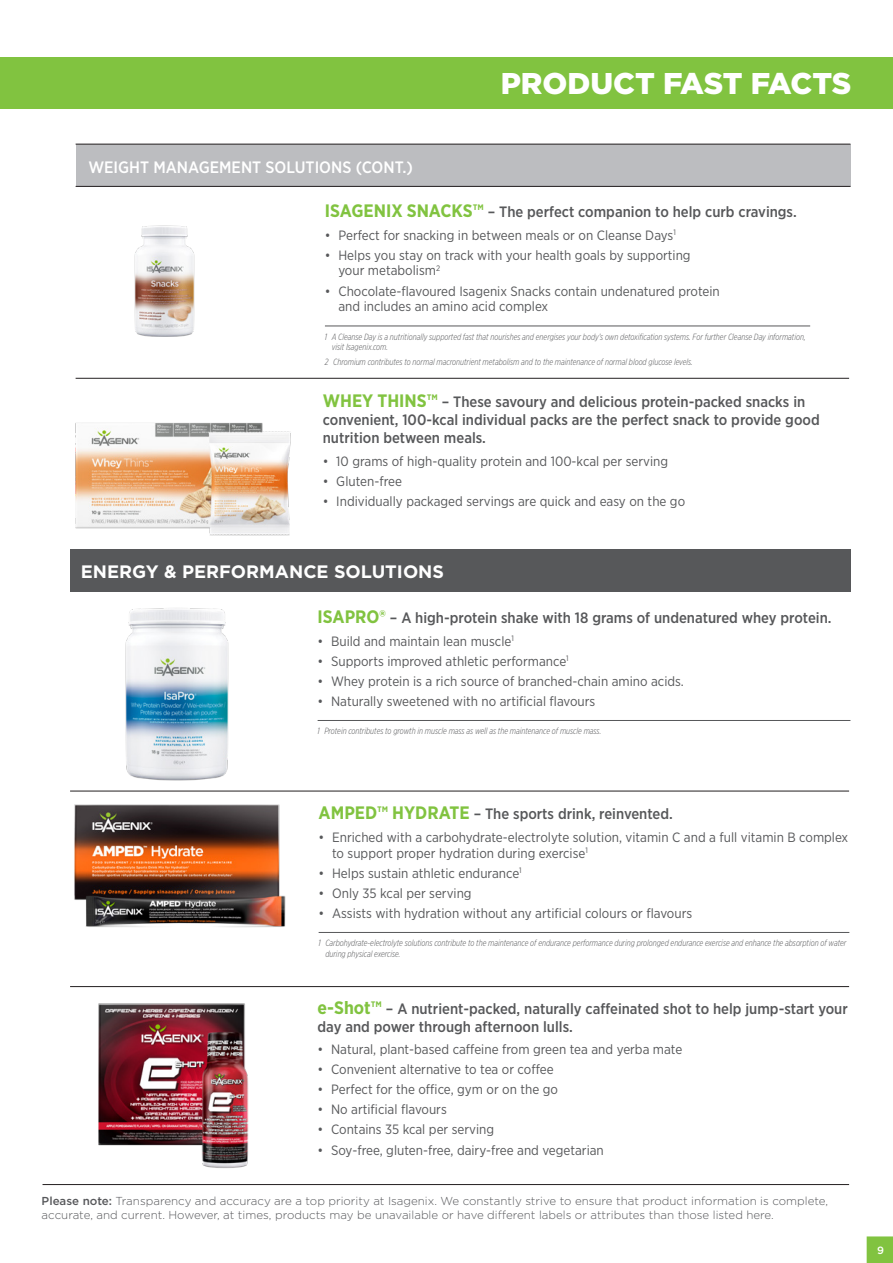
<style>
.page{position:relative;width:893px;height:1263px;background:#fff}
.page>*{position:absolute;margin:0;border:0;box-sizing:border-box;transform-origin:0 0}
.t1{font:900 30px "Gotham";color:#fff}
.Solution_Name{font:700 18px "Gotham";color:#fff}
.Product{font:500 16.5px "Gotham Narrow";color:#fff}
.Product_Name_Descrip{font:500 15px/18px "Gotham Narrow";color:#57585a}
.t2{font:13.5px/15.8px "Gotham Narrow";color:#57585a}
.t3{font:300 11.55px/13.8px "Gotham";color:#57585b}
.t4{font:500 10.5px "Gotham";color:#fff}
.Disclaimer{font:italic 300 9px/10.5px "Gotham X Narrow";color:#57585a}
.s1{font-weight:700;font-size:18px;color:#81c340}
.s2{font-weight:500}
</style>
<div class="page">
<hr style="left:325px;top:326px;width:485px;height:1px;background:#57585a">
<hr style="left:318px;top:720px;width:532px;height:1px;background:#57585a">
<hr style="left:319px;top:932px;width:530px;height:1px;background:#57585a">
<img style="left:102px;top:608px;width:150px;height:183px">
<img style="left:134px;top:225px;width:61px;height:112px">
<img style="left:74px;top:804px;width:212px;height:124px">
<img style="left:98px;top:1003px;width:150px;height:165px">
<div style="left:70px;top:549px;width:780px;height:42px;background:#57585a"></div>
<div style="left:76px;top:144px;width:774px;height:43px;background:#bcbdc0"></div>
<hr style="left:76px;top:378px;width:773px;height:1px;background:#231f20">
<hr style="left:76px;top:186px;width:774px;height:1px;background:#231f20">
<hr style="left:76px;top:144px;width:774px;height:1px;background:#231f20">
<hr style="left:70px;top:791px;width:779px;height:1px;background:#231f20">
<hr style="left:70px;top:986px;width:779px;height:1px;background:#231f20">
<hr style="left:43px;top:1184px;width:806px;height:1px;background:#231f20">
<svg style="left:867px;top:1236px;width:26px;height:27px"></svg>
<div style="left:0;top:58px;width:893px;height:51px;background:#81c340"></div>
<img style="left:75px;top:423px;width:216px;height:113px">
<p class="Product" style="left:88px;top:156px;width:326px">WEIGHT MANAGEMENT SOLUTIONS (CONT.)</p>
<p class="t1" style="left:501px;top:63px;width:352px">PRODUCT FAST FACTS</p>
<p class="Product_Name_Descrip" style="left:325px;top:203px;width:473px"><span class="s1">ISAGENIX SNACKS™</span> – The perfect companion to help curb cravings.</p>
<p class="t2" style="left:325px;top:227px;width:352px">• Perfect for snacking in between meals or on Cleanse Days<sup>1</sup></p>
<p class="t2" style="left:338px;top:247px;width:354px;text-indent:-14px">• Helps you stay on track with your health goals by supporting your metabolism<sup>2</sup></p>
<p class="t2" style="left:338px;top:283px;width:383px;text-indent:-14px">• Chocolate-flavoured Isagenix Snacks contain undenatured protein and includes an amino acid complex</p>
<p class="Disclaimer" style="left:332px;top:331px;width:475px;text-indent:-7px">1 A Cleanse Day is a nutritionally supported fast that nourishes and energises your body’s own detoxification systems. For further Cleanse Day information, visit Isagenix.com.</p>
<p class="Disclaimer" style="left:325px;top:357px;width:369px">2 Chromium contributes to normal macronutrient metabolism and to the maintenance of normal blood glucose levels.</p>
<p class="Product_Name_Descrip" style="left:323px;top:393px;width:498px"><span class="s1">WHEY THINS™</span> – These savoury and delicious protein-packed snacks in convenient, 100-kcal individual packs are the perfect snack to provide good nutrition between meals.</p>
<p class="t2" style="left:323px;top:453px;width:347px">• 10 grams of high-quality protein and 100-kcal per serving</p>
<p class="t2" style="left:323px;top:473px;width:81px">• Gluten-free</p>
<p class="t2" style="left:323px;top:493px;width:364px">• Individually packaged servings are quick and easy on the go</p>
<p class="Solution_Name" style="left:81px;top:560px;width:365px">ENERGY &amp; PERFORMANCE SOLUTIONS</p>
<p class="Product_Name_Descrip" style="left:318px;top:609px;width:515px"><span class="s1">ISAPRO®</span> – A high-protein shake with 18 grams of undenatured whey protein.</p>
<p class="t2" style="left:318px;top:633px;width:198px">• Build and maintain lean muscle<sup>1</sup></p>
<p class="t2" style="left:318px;top:653px;width:253px">• Supports improved athletic performance<sup>1</sup></p>
<p class="t2" style="left:318px;top:673px;width:368px">• Whey protein is a rich source of branched-chain amino acids.</p>
<p class="t2" style="left:318px;top:693px;width:279px">• Naturally sweetened with no artificial flavours</p>
<p class="Disclaimer" style="left:318px;top:726px;width:285px">1 Protein contributes to growth in muscle mass as well as the maintenance of muscle mass.</p>
<p class="Product_Name_Descrip" style="left:319px;top:805px;width:356px"><span class="s1">AMPED™ HYDRATE</span> – The sports drink, reinvented.</p>
<p class="t2" style="left:332px;top:829px;width:518px;text-indent:-14px">• Enriched with a carbohydrate-electrolyte solution, vitamin C and a full vitamin B complex to support proper hydration during exercise<sup>1</sup></p>
<p class="t2" style="left:319px;top:865px;width:205px">• Helps sustain athletic endurance<sup>1</sup></p>
<p class="t2" style="left:319px;top:885px;width:155px">• Only 35 kcal per serving</p>
<p class="t2" style="left:319px;top:905px;width:375px">• Assists with hydration without any artificial colours or flavours</p>
<p class="Disclaimer" style="left:325px;top:938px;width:522px;text-indent:-7px">1 Carbohydrate-electrolyte solutions contribute to the maintenance of endurance performance during prolonged endurance exercise and enhance the absorption of water during physical exercise.</p>
<p class="Product_Name_Descrip" style="left:318px;top:999px;width:532px"><span class="s1">e-Shot™</span> – A nutrient-packed, naturally caffeinated shot to help jump-start your day and power through afternoon lulls.</p>
<p class="t2" style="left:318px;top:1041px;width:366px">• Natural, plant-based caffeine from green tea and yerba mate</p>
<p class="t2" style="left:318px;top:1061px;width:238px">• Convenient alternative to tea or coffee</p>
<p class="t2" style="left:318px;top:1081px;width:242px">• Perfect for the office, gym or on the go</p>
<p class="t2" style="left:318px;top:1101px;width:131px">• No artificial flavours</p>
<p class="t2" style="left:318px;top:1121px;width:178px">• Contains 35 kcal per serving</p>
<p class="t2" style="left:318px;top:1141px;width:288px">• Soy-free, gluten-free, dairy-free and vegetarian</p>
<p class="t3" style="left:42px;top:1194px;width:788px"><span class="s2">Please note:</span> Transparency and accuracy are a top priority at Isagenix. We constantly strive to ensure that product information is complete, accurate, and current. However, at times, products may be unavailable or have different labels or attributes than those listed here.</p>
<p class="t4" style="left:877px;top:1243px;width:8px">9</p>
</div>
